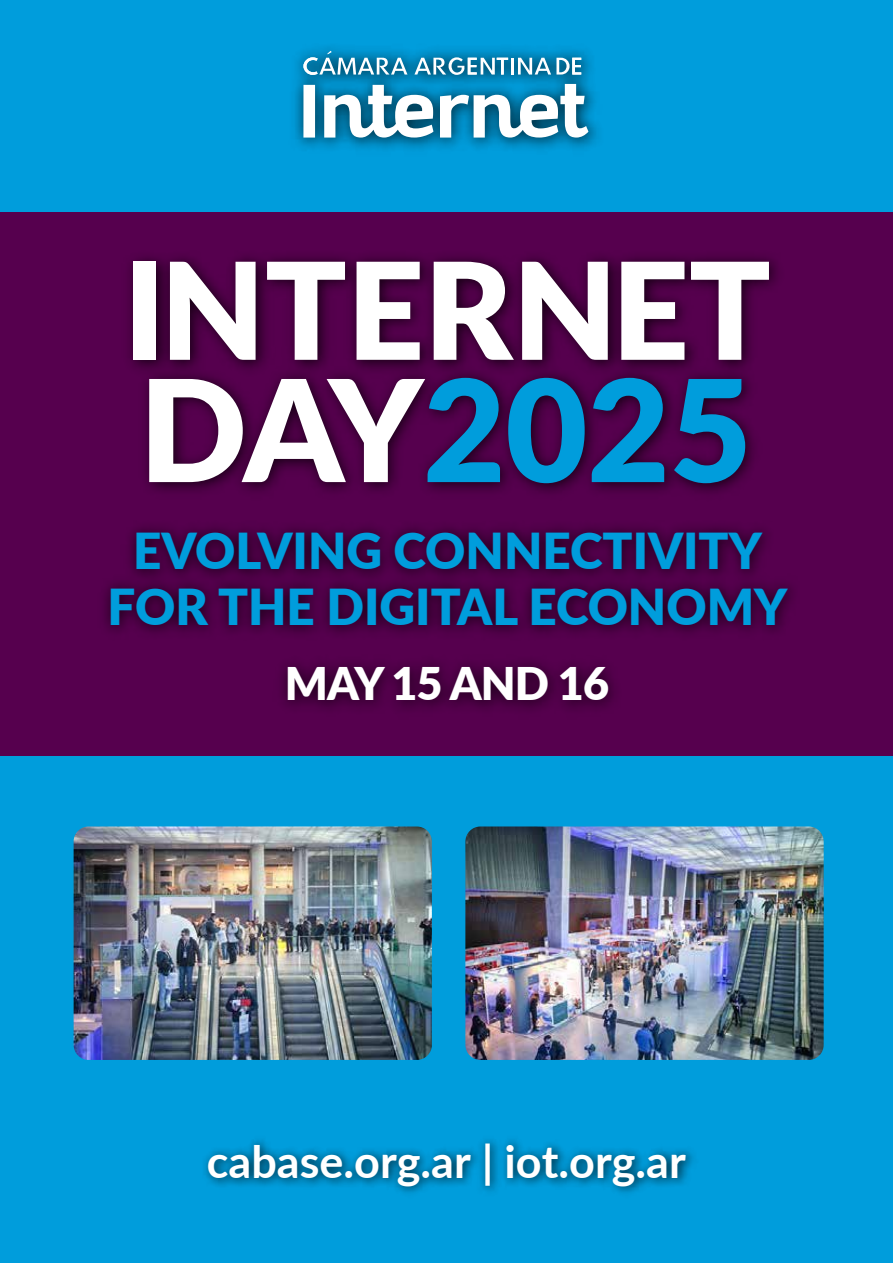
<style>
.page{position:relative;width:893px;height:1263px;background:#009ddc}
.page>*{position:absolute;margin:0;border:0;box-sizing:border-box;transform-origin:0 0}
.t1{font:900 141.45px "Lato";color:#009ddc}
.t2{font:900 134.55px "Lato";color:#fff}
.t3{font:900 49.5px/55.5px "Lato";color:#009ddc;text-align:center}
.t4{font:700 45px "Lato";color:#fff}
.t5{font:900 45px "Lato";letter-spacing:-.02em;color:#fff}
.s1{color:#fff}
</style>
<div class="page">
<svg style="left:0;top:212px;width:893px;height:543px;background:#4a0043"></svg>
<img style="left:74px;top:826px;width:358px;height:234px">
<img style="left:465px;top:826px;width:359px;height:234px">
<img style="left:205px;top:1139px;width:489px;height:54px">
<img style="left:295px;top:47px;width:302px;height:102px">
<div style="left:303px;top:85px;width:12px;height:53px;background:#fff"></div>
<svg style="left:324px;top:85px;width:109px;height:53px;background:#85b9ce"></svg>
<svg style="left:440px;top:84px;width:148px;height:54px;background:#73b2cb"></svg>
<svg style="left:303px;top:51px;width:104px;height:24px;background:#449cc0"></svg>
<hr style="left:511px;top:58px;width:3px;height:17px;background:#fff">
<svg style="left:518px;top:58px;width:63px;height:17px"></svg>
<svg style="left:414px;top:57px;width:94px;height:18px;background:#5da2bd"></svg>
<img style="left:105px;top:523px;width:686px;height:140px">
<h2 class="t2" style="left:124px;top:209px;width:648px">INTERNET</h2>
<h1 class="t1" style="left:139px;top:324px;width:614px"><span class="s1">DAY</span>2025</h1>
<p class="t3" style="left:108px;top:521px;width:681px">EVOLVING CONNECTIVITY<br>FOR THE DIGITAL ECONOMY</p>
<p class="t5" style="left:285px;top:650px;width:326px">MAY 15 AND 16</p>
<p class="t4" style="left:207px;top:1129px;width:480px">cabase.org.ar | iot.org.ar</p>
</div>
